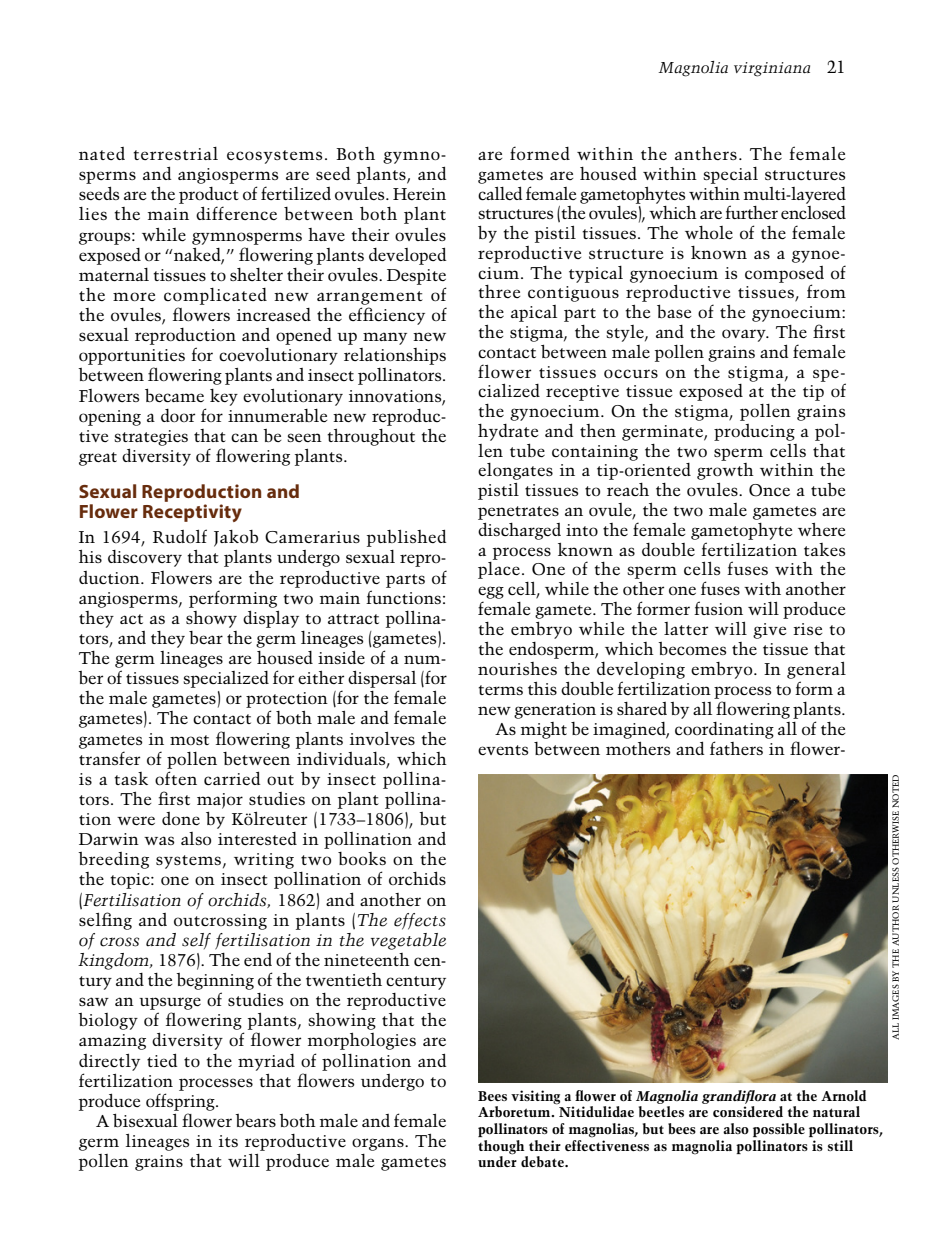
<style>
.page{position:relative;width:930px;height:1260px;background:#fff}
.page>*{position:absolute;margin:0;border:0;box-sizing:border-box;transform-origin:0 0}
.t1{font:700 19.25px/20.1px "Myriad Pro";letter-spacing:.01em;color:#672c0d}
.t2{font:16.97px/20.1px "Trump Mediaeval";letter-spacing:.01em;color:#000;text-align:justify}
.t3{font:italic 15.75px "Trump Mediaeval";letter-spacing:.02em;color:#000}
.t4{font:700 14px/16.6px "Trump Mediaeval";letter-spacing:.01em;color:#000}
.t5{font:8.75px "Trump Mediaeval";color:#000}
.s1{font-style:italic}
.s2{font-style:normal;font-size:17.5px}
</style>
<div class="page">
<img style="left:478px;top:774px;width:409px;height:308px">
<p class="t2" style="left:79px;top:144px;width:369px">nated terrestrial ecosystems. Both gymno&shy;sperms and angiosperms are seed plants, and seeds are the product of fertilized ovules. Herein lies the main difference between both plant groups: while gymnosperms have their ovules exposed or “naked,” flowering plants developed maternal tissues to shelter their ovules. Despite the more complicated new arrangement of the ovules, flowers increased the efficiency of sexual reproduction and opened up many new opportunities for coevolutionary relationships between flowering plants and insect pollinators.<br>Flowers became key evolutionary innovations, opening a door for innumerable new reproduc&shy;tive strategies that can be seen throughout the great diversity of flowering plants.</p>
<p class="t1" style="left:79px;top:481px;width:223px">Sexual Reproduction and<br>Flower Receptivity</p>
<p class="t2" style="left:79px;top:527px;width:369px">In 1694, Rudolf Jakob Camerarius published his discovery that plants undergo sexual repro&shy;duction. Flowers are the reproductive parts of angiosperms, performing two main functions: they act as a showy display to attract pollina&shy;tors, and they bear the germ lineages (gametes).<br>The germ lineages are housed inside of a num&shy;ber of tissues specialized for either dispersal (for the male gametes) or protection (for the female gametes). The contact of both male and female gametes in most flowering plants involves the transfer of pollen between individuals, which is a task often carried out by insect pollina&shy;tors. The first major studies on plant pollina&shy;tion were done by Kölreuter (1733–1806), but Darwin was also interested in pollination and breeding systems, writing two books on the the topic: one on insect pollination of orchids (<span class="s1">Fertilisation of orchids,</span> 1862) and another on selfing and outcrossing in plants (<span class="s1">The effects of cross and self fertilisation in the vegetable kingdom,</span> 1876). The end of the nineteenth cen&shy;tury and the beginning of the twentieth century saw an upsurge of studies on the reproductive biology of flowering plants, showing that the amazing diversity of flower morphologies are directly tied to the myriad of pollination and fertilization processes that flowers undergo to produce offspring.</p>
<p class="t2" style="left:79px;top:1111px;width:369px;text-indent:18px">A bisexual flower bears both male and female germ lineages in its reproductive organs. The pollen grains that will produce male gametes</p>
<p class="t3" style="left:658px;top:58px;width:188px">Magnolia virginiana <span class="s2">21</span></p>
<p class="t2" style="left:478px;top:144px;width:369px;text-align:right">are formed within the anthers. The female gametes are housed within special structures called female gametophytes within multi-layered structures (the ovules), which are further enclosed by the pistil tissues. The whole of the female reproductive structure is known as a gynoe&shy;cium. The typical gynoecium is composed of three contiguous reproductive tissues, from the apical part to the base of the gynoecium: the stigma, the style, and the ovary. The first contact between male pollen grains and female flower tissues occurs on the stigma, a spe&shy;cialized receptive tissue exposed at the tip of the gynoecium. On the stigma, pollen grains hydrate and then germinate, producing a pol&shy;len tube containing the two sperm cells that elongates in a tip-oriented growth within the pistil tissues to reach the ovules. Once a tube penetrates an ovule, the two male gametes are discharged into the female gametophyte where a process known as double fertilization takes place. One of the sperm cells fuses with the egg cell, while the other one fuses with another female gamete. The former fusion will produce the embryo while the latter will give rise to the endosperm, which becomes the tissue that nourishes the developing embryo. In general terms this double fertilization process to form a new generation is shared by all flowering plants.<br>As might be imagined, coordinating all of the events between mothers and fathers in flower-</p>
<p class="t5" style="left:890px;top:1040px;width:267px;rotate:-90deg">ALL IMAGES BY THE AUTHOR UNLESS OTHERWISE NOTED</p>
<p class="t4" style="left:478px;top:1087px;width:406px">Bees visiting a flower of <span class="s1">Magnolia grandiflora</span> at the Arnold Arboretum. Nitidulidae beetles are considered the natural pollinators of magnolias, but bees are also possible pollinators, though their effectiveness as magnolia pollinators is still under debate.</p>
</div>
